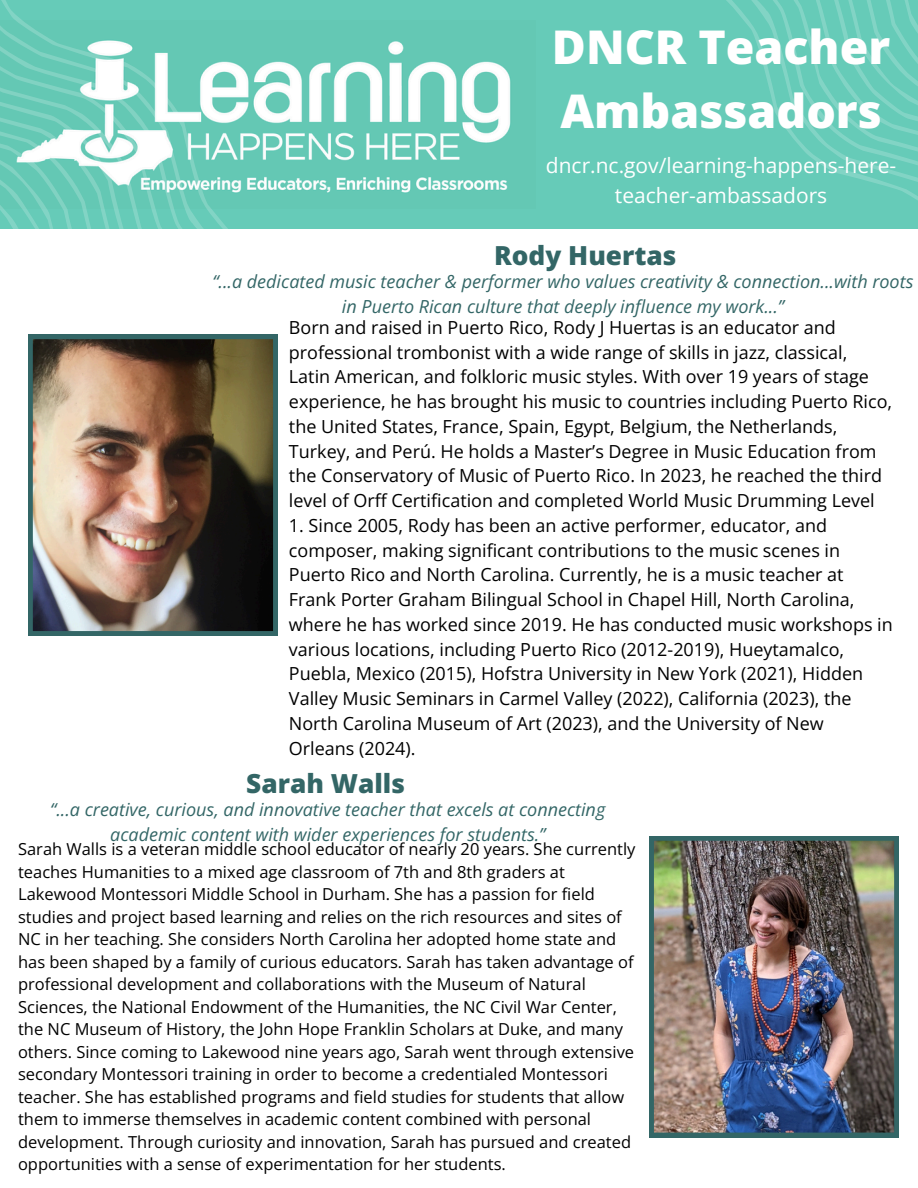
<style>
.page{position:relative;width:918px;height:1188px;background:#fff}
.page>*{position:absolute;margin:0;border:0;box-sizing:border-box;transform-origin:0 0}
.t1{font:800 46.5px/64.2px "Open Sans";color:#fff}
.t2{font:800 26.25px "Open Sans";color:#366}
.t3{font:21px/29.2px "Open Sans";color:#fff;text-align:center}
.t4{font:18px/24.8px "Open Sans";color:#000}
.t5{font:italic 18px/24.8px "Open Sans";color:#366;text-align:center}
.t6{font:16.5px/22.5px "Open Sans";color:#000}
</style>
<div class="page">
<div style="left:0;top:0;width:918px;height:229px;background:#66cbb8"></div>
<img style="left:288px;top:41px;width:223px;height:152px">
<svg style="left:745px;top:0;width:173px;height:200px"></svg>
<svg style="left:248px;top:61px;width:40px;height:130px"></svg>
<svg style="left:1px;top:0;width:247px;height:229px"></svg>
<svg style="left:0;top:21px;width:214px;height:208px"></svg>
<svg style="left:0;top:51px;width:188px;height:178px"></svg>
<img style="left:28px;top:335px;width:250px;height:301px">
<img style="left:649px;top:836px;width:250px;height:301px">
<p class="t1" style="left:552px;top:14px;width:340px">DNCR Teacher<br>Ambassadors</p>
<p class="t3" style="left:546px;top:151px;width:352px">dncr.nc.gov/learning-happens-here&shy;teacher-ambassadors</p>
<h3 class="t2" style="left:494px;top:237px;width:184px">Rody Huertas</h3>
<p class="t5" style="left:212px;top:269px;width:703px">“...a dedicated music teacher &amp; performer who values creativity &amp; connection...with roots in Puerto Rican culture that deeply influence my work...”</p>
<p class="t4" style="left:289px;top:315px;width:605px">Born and raised in Puerto Rico, Rody J Huertas is an educator and professional trombonist with a wide range of skills in jazz, classical, Latin American, and folkloric music styles. With over 19 years of stage experience, he has brought his music to countries including Puerto Rico, the United States, France, Spain, Egypt, Belgium, the Netherlands, Turkey, and Perú. He holds a Master’s Degree in Music Education from the Conservatory of Music of Puerto Rico. In 2023, he reached the third level of Orff Certification and completed World Music Drumming Level</p>
<p class="t4" style="left:289px;top:513px;width:605px">1. Since 2005, Rody has been an active performer, educator, and composer, making significant contributions to the music scenes in Puerto Rico and North Carolina. Currently, he is a music teacher at Frank Porter Graham Bilingual School in Chapel Hill, North Carolina, where he has worked since 2019. He has conducted music workshops in various locations, including Puerto Rico (2012-2019), Hueytamalco, Puebla, Mexico (2015), Hofstra University in New York (2021), Hidden Valley Music Seminars in Carmel Valley (2022), California (2023), the North Carolina Museum of Art (2023), and the University of New Orleans (2024).</p>
<h2 class="t2" style="left:246px;top:765px;width:160px">Sarah Walls</h2>
<p class="t5" style="left:50px;top:797px;width:557px">“...a creative, curious, and innovative teacher that excels at connecting academic content with wider experiences for students.”</p>
<p class="t6" style="left:18px;top:838px;width:619px">Sarah Walls is a veteran middle school educator of nearly 20 years. She currently teaches Humanities to a mixed age classroom of 7th and 8th graders at Lakewood Montessori Middle School in Durham. She has a passion for field studies and project based learning and relies on the rich resources and sites of NC in her teaching. She considers North Carolina her adopted home state and has been shaped by a family of curious educators. Sarah has taken advantage of professional development and collaborations with the Museum of Natural Sciences, the National Endowment of the Humanities, the NC Civil War Center, the NC Museum of History, the John Hope Franklin Scholars at Duke, and many others. Since coming to Lakewood nine years ago, Sarah went through extensive secondary Montessori training in order to become a credentialed Montessori teacher. She has established programs and field studies for students that allow them to immerse themselves in academic content combined with personal development. Through curiosity and innovation, Sarah has pursued and created opportunities with a sense of experimentation for her students.</p>
</div>
